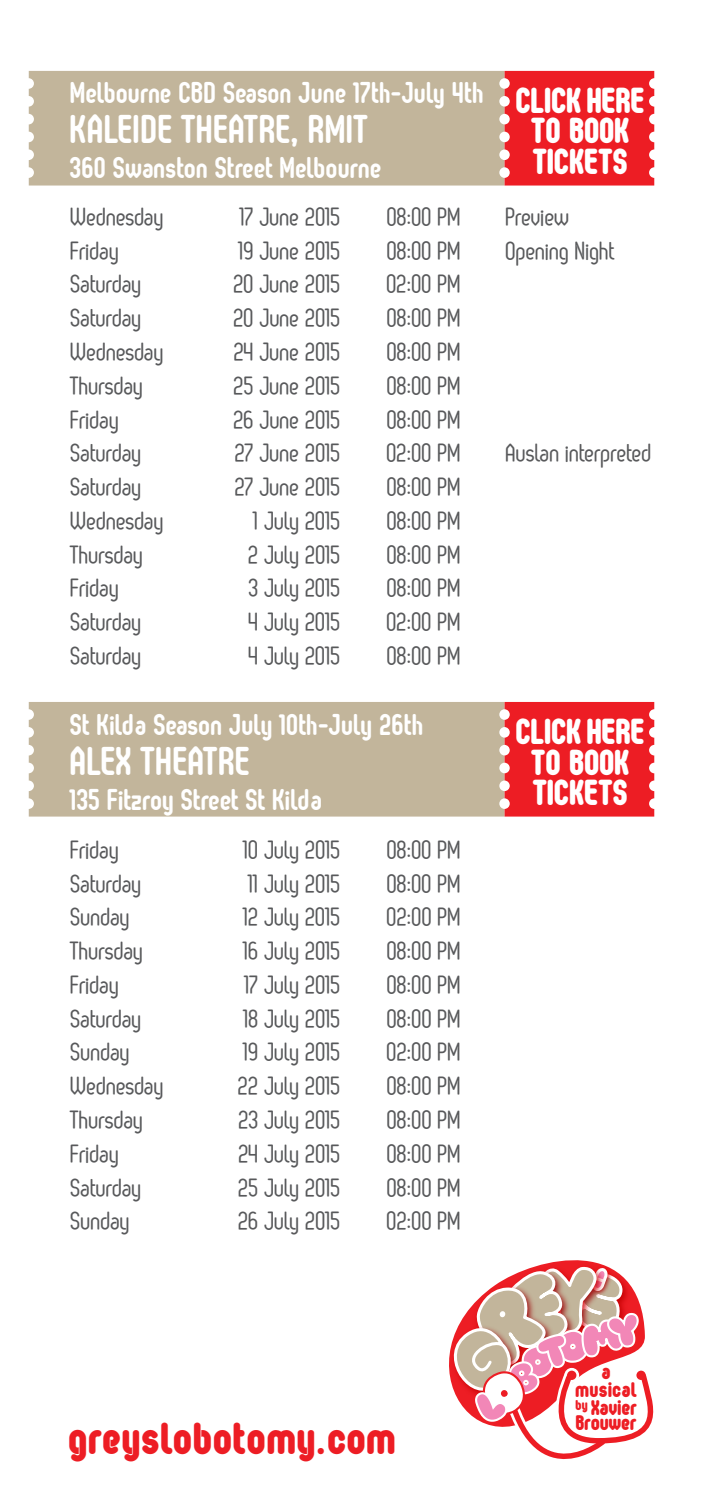
<style>
.page{position:relative;width:702px;height:1489px;background:#fff}
.page>*{position:absolute;margin:0;border:0;box-sizing:border-box;transform-origin:0 0}
.t1{font:45px "Oval Single";letter-spacing:.04em;color:#ed1d24}
.t2{font:700 40px "Oval";color:#fff}
.t3{font:36.25px/30.2px "Oval Single";letter-spacing:.02em;color:#fff;text-align:center}
.t4{font:700 30px "Oval";color:#fff}
.t5{font:26.25px "Oval";color:#58595b}
.t6{font:24px/17px "Oval Single";letter-spacing:.02em;color:#ed1d24}
.t7{font:21.25px/17.8px "Oval Single";letter-spacing:.04em;color:#ed1d24;text-align:center}
.t8{font:21.25px "Oval Single";letter-spacing:.02em;color:#ed1d24}
</style>
<div class="page">
<div style="left:29px;top:71px;width:475px;height:114px;background:#c2b59b"></div>
<div style="left:504px;top:71px;width:150px;height:114px;background:#ed1d24"></div>
<div style="left:29px;top:702px;width:475px;height:114px;background:#c2b59b"></div>
<div style="left:504px;top:702px;width:150px;height:114px;background:#ed1d24"></div>
<svg style="left:449px;top:1260px;width:205px;height:199px"></svg>
<p class="t4" style="left:71px;top:75px;width:415px">Melbourne CBD Season June 17th-July 4th</p>
<h2 class="t2" style="left:71px;top:105px;width:300px">Kaleide Theatre, RMIT</h2>
<p class="t4" style="left:71px;top:150px;width:313px">360 Swanston Street Melbourne</p>
<p class="t5" style="left:71px;top:202px;width:95px">Wednesday</p>
<p class="t5" style="left:240px;top:202px;width:102px">17 June 2015</p>
<p class="t5" style="left:387px;top:202px;width:75px">08:00 PM</p>
<p class="t5" style="left:506px;top:202px;width:66px">Preview</p>
<p class="t5" style="left:71px;top:236px;width:50px">Friday</p>
<p class="t5" style="left:239px;top:236px;width:104px">19 June 2015</p>
<p class="t5" style="left:387px;top:236px;width:75px">08:00 PM</p>
<p class="t5" style="left:506px;top:236px;width:110px">Opening Night</p>
<p class="t5" style="left:71px;top:270px;width:73px">Saturday</p>
<p class="t5" style="left:234px;top:270px;width:109px">20 June 2015</p>
<p class="t5" style="left:387px;top:270px;width:75px">02:00 PM</p>
<p class="t5" style="left:71px;top:304px;width:73px">Saturday</p>
<p class="t5" style="left:234px;top:304px;width:109px">20 June 2015</p>
<p class="t5" style="left:387px;top:304px;width:75px">08:00 PM</p>
<p class="t5" style="left:71px;top:337px;width:95px">Wednesday</p>
<p class="t5" style="left:234px;top:337px;width:108px">24 June 2015</p>
<p class="t5" style="left:387px;top:337px;width:75px">08:00 PM</p>
<p class="t5" style="left:71px;top:371px;width:74px">Thursday</p>
<p class="t5" style="left:234px;top:371px;width:108px">25 June 2015</p>
<p class="t5" style="left:387px;top:371px;width:75px">08:00 PM</p>
<p class="t5" style="left:71px;top:405px;width:50px">Friday</p>
<p class="t5" style="left:234px;top:405px;width:109px">26 June 2015</p>
<p class="t5" style="left:387px;top:405px;width:75px">08:00 PM</p>
<p class="t5" style="left:71px;top:439px;width:73px">Saturday</p>
<p class="t5" style="left:235px;top:439px;width:107px">27 June 2015</p>
<p class="t5" style="left:387px;top:439px;width:75px">02:00 PM</p>
<p class="t5" style="left:506px;top:439px;width:147px">Auslan interpreted</p>
<p class="t5" style="left:71px;top:472px;width:73px">Saturday</p>
<p class="t5" style="left:235px;top:472px;width:107px">27 June 2015</p>
<p class="t5" style="left:387px;top:472px;width:75px">08:00 PM</p>
<p class="t5" style="left:71px;top:506px;width:95px">Wednesday</p>
<p class="t5" style="left:254px;top:506px;width:89px">1 July 2015</p>
<p class="t5" style="left:387px;top:506px;width:75px">08:00 PM</p>
<p class="t5" style="left:71px;top:540px;width:74px">Thursday</p>
<p class="t5" style="left:249px;top:540px;width:94px">2 July 2015</p>
<p class="t5" style="left:387px;top:540px;width:75px">08:00 PM</p>
<p class="t5" style="left:71px;top:574px;width:50px">Friday</p>
<p class="t5" style="left:249px;top:574px;width:93px">3 July 2015</p>
<p class="t5" style="left:387px;top:574px;width:75px">08:00 PM</p>
<p class="t5" style="left:71px;top:607px;width:73px">Saturday</p>
<p class="t5" style="left:249px;top:607px;width:94px">4 July 2015</p>
<p class="t5" style="left:387px;top:607px;width:75px">02:00 PM</p>
<p class="t5" style="left:71px;top:641px;width:73px">Saturday</p>
<p class="t5" style="left:249px;top:641px;width:94px">4 July 2015</p>
<p class="t5" style="left:387px;top:641px;width:75px">08:00 PM</p>
<h3 class="t3" style="left:516px;top:86px;width:129px">CLICK HERE<br>TO BOOK<br>TICKETS</h3>
<p class="t4" style="left:71px;top:706px;width:355px">St Kilda Season July 10th-July 26th</p>
<h2 class="t2" style="left:71px;top:737px;width:182px">Alex Theatre</h2>
<p class="t4" style="left:71px;top:781px;width:254px">135 Fitzroy Street St Kilda</p>
<p class="t5" style="left:71px;top:835px;width:50px">Friday</p>
<p class="t5" style="left:244px;top:835px;width:99px">10 July 2015</p>
<p class="t5" style="left:387px;top:835px;width:75px">08:00 PM</p>
<p class="t5" style="left:71px;top:868px;width:73px">Saturday</p>
<p class="t5" style="left:249px;top:868px;width:94px">11 July 2015</p>
<p class="t5" style="left:387px;top:868px;width:75px">08:00 PM</p>
<p class="t5" style="left:71px;top:902px;width:61px">Sunday</p>
<p class="t5" style="left:244px;top:902px;width:99px">12 July 2015</p>
<p class="t5" style="left:387px;top:902px;width:75px">02:00 PM</p>
<p class="t5" style="left:71px;top:936px;width:74px">Thursday</p>
<p class="t5" style="left:244px;top:936px;width:99px">16 July 2015</p>
<p class="t5" style="left:387px;top:936px;width:75px">08:00 PM</p>
<p class="t5" style="left:71px;top:970px;width:50px">Friday</p>
<p class="t5" style="left:245px;top:970px;width:97px">17 July 2015</p>
<p class="t5" style="left:387px;top:970px;width:75px">08:00 PM</p>
<p class="t5" style="left:71px;top:1004px;width:73px">Saturday</p>
<p class="t5" style="left:244px;top:1004px;width:99px">18 July 2015</p>
<p class="t5" style="left:387px;top:1004px;width:75px">08:00 PM</p>
<p class="t5" style="left:71px;top:1037px;width:61px">Sunday</p>
<p class="t5" style="left:244px;top:1037px;width:99px">19 July 2015</p>
<p class="t5" style="left:387px;top:1037px;width:75px">02:00 PM</p>
<p class="t5" style="left:71px;top:1071px;width:95px">Wednesday</p>
<p class="t5" style="left:238px;top:1071px;width:104px">22 July 2015</p>
<p class="t5" style="left:387px;top:1071px;width:75px">08:00 PM</p>
<p class="t5" style="left:71px;top:1105px;width:74px">Thursday</p>
<p class="t5" style="left:239px;top:1105px;width:104px">23 July 2015</p>
<p class="t5" style="left:387px;top:1105px;width:75px">08:00 PM</p>
<p class="t5" style="left:71px;top:1139px;width:50px">Friday</p>
<p class="t5" style="left:239px;top:1139px;width:103px">24 July 2015</p>
<p class="t5" style="left:387px;top:1139px;width:75px">08:00 PM</p>
<p class="t5" style="left:71px;top:1172px;width:73px">Saturday</p>
<p class="t5" style="left:239px;top:1172px;width:104px">25 July 2015</p>
<p class="t5" style="left:387px;top:1172px;width:75px">08:00 PM</p>
<p class="t5" style="left:71px;top:1206px;width:61px">Sunday</p>
<p class="t5" style="left:239px;top:1206px;width:104px">26 July 2015</p>
<p class="t5" style="left:387px;top:1206px;width:75px">02:00 PM</p>
<p class="t6" style="left:225px;top:1417px;width:70px"><sup>by</sup> Xavier<br>Brouwer</p>
<h1 class="t1" style="left:69px;top:1415px;width:328px">greyslobotomy.com</h1>
<h3 class="t3" style="left:516px;top:717px;width:129px">CLICK HERE<br>TO BOOK<br>TICKETS</h3>
<p class="t7" style="left:576px;top:1363px;width:62px">a musical <sup>by</sup> Xavier</p>
<p class="t8" style="left:576px;top:1410px;width:62px">Brouwer</p>
</div>
